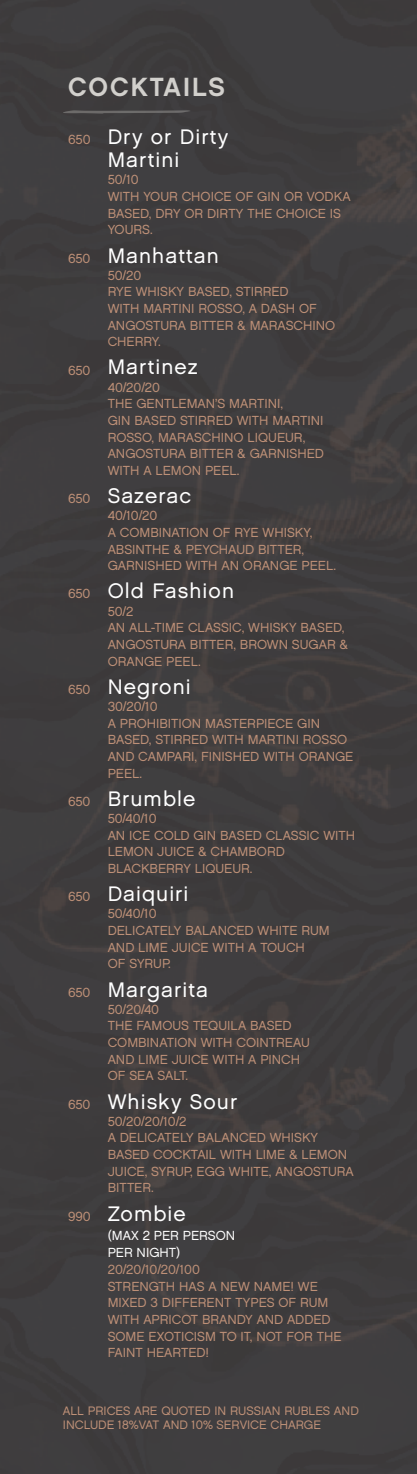
<style>
.page{position:relative;width:417px;height:1474px;background:#fff}
.page>*{position:absolute;margin:0;border:0;box-sizing:border-box;transform-origin:0 0}
.t1{font:26.25px "Chalet New York Nineteen Sixty";letter-spacing:.075em;color:#d2d0cc}
.t2{font:21px/23.1px "Chalet London Nineteen Sixty";letter-spacing:.05em;color:#fff;text-align:center}
.t3{font:13.12px/16.6px "Chalet London Nineteen Sixty";color:#be9077}
.t4{font:13.12px/16.6px "Chalet London Nineteen Sixty";color:#fff}
.t5{font:12.25px/14px "Chalet London Nineteen Sixty";color:#be9077}
.s1{font-size:13.12px;color:#be9077}
</style>
<div class="page">
<div style="left:0;top:0;width:417px;height:1473px;background:#3f3d3e"></div>
<img style="left:63px;top:110px;width:127px;height:4px">
<h1 class="t1" style="left:68px;top:70px;width:159px">COCKTAILS</h1>
<h2 class="t2" style="left:68px;top:125px;width:162px"><span class="s1">650</span> Dry or Dirty<br>Martini</h2>
<p class="t3" style="left:108px;top:171px;width:244px">50/10<br>WITH YOUR CHOICE OF GIN OR VODKA<br>BASED, DRY OR DIRTY THE CHOICE IS<br>YOURS.</p>
<h2 class="t2" style="left:68px;top:243px;width:152px"><span class="s1">650</span> Manhattan</h2>
<p class="t3" style="left:108px;top:267px;width:229px">50/20<br>RYE WHISKY BASED, STIRRED<br>WITH MARTINI ROSSO, A DASH OF<br>ANGOSTURA BITTER &amp; MARASCHINO<br>CHERRY.</p>
<h2 class="t2" style="left:68px;top:355px;width:131px"><span class="s1">650</span> Martinez</h2>
<p class="t3" style="left:108px;top:379px;width:218px">40/20/20<br>THE GENTLEMAN’S MARTINI,<br>GIN BASED STIRRED WITH MARTINI<br>ROSSO, MARASCHINO LIQUEUR,<br>ANGOSTURA BITTER &amp; GARNISHED<br>WITH A LEMON PEEL.</p>
<h2 class="t2" style="left:68px;top:484px;width:125px"><span class="s1">650</span> Sazerac</h2>
<p class="t3" style="left:108px;top:507px;width:230px">40/10/20<br>A COMBINATION OF RYE WHISKY,<br>ABSINTHE &amp; PEYCHAUD BITTER,<br>GARNISHED WITH AN ORANGE PEEL.</p>
<h2 class="t2" style="left:68px;top:579px;width:167px"><span class="s1">650</span> Old Fashion</h2>
<p class="t3" style="left:108px;top:603px;width:242px">50/2<br>AN ALL-TIME CLASSIC, WHISKY BASED,<br>ANGOSTURA BITTER, BROWN SUGAR &amp;<br>ORANGE PEEL.</p>
<h2 class="t2" style="left:68px;top:675px;width:124px"><span class="s1">650</span> Negroni</h2>
<p class="t3" style="left:108px;top:698px;width:247px">30/20/10<br>A PROHIBITION MASTERPIECE GIN<br>BASED, STIRRED WITH MARTINI ROSSO<br>AND CAMPARI, FINISHED WITH ORANGE<br>PEEL.</p>
<h2 class="t2" style="left:68px;top:786px;width:129px"><span class="s1">650</span> Brumble</h2>
<p class="t3" style="left:108px;top:810px;width:249px">50/40/10<br>AN ICE COLD GIN BASED CLASSIC WITH<br>LEMON JUICE &amp; CHAMBORD<br>BLACKBERRY LIQUEUR.</p>
<h2 class="t2" style="left:68px;top:882px;width:122px"><span class="s1">650</span> Daiquiri</h2>
<p class="t3" style="left:108px;top:905px;width:223px">50/40/10<br>DELICATELY BALANCED WHITE RUM<br>AND LIME JUICE WITH A TOUCH<br>OF SYRUP.</p>
<h2 class="t2" style="left:68px;top:977px;width:141px"><span class="s1">650</span> Margarita</h2>
<p class="t3" style="left:108px;top:1000px;width:204px">50/20/40<br>THE FAMOUS TEQUILA BASED<br>COMBINATION WITH COINTREAU<br>AND LIME JUICE WITH A PINCH<br>OF SEA SALT.</p>
<h2 class="t2" style="left:68px;top:1089px;width:171px"><span class="s1">650</span> Whisky Sour</h2>
<p class="t3" style="left:108px;top:1112px;width:247px">50/20/20/10/2<br>A DELICATELY BALANCED WHISKY<br>BASED COCKTAIL WITH LIME &amp; LEMON<br>JUICE, SYRUP, EGG WHITE, ANGOSTURA<br>BITTER.</p>
<h2 class="t2" style="left:68px;top:1201px;width:119px"><span class="s1">990</span> Zombie</h2>
<p class="t4" style="left:108px;top:1227px;width:129px">(MAX 2 PER PERSON<br>PER NIGHT)</p>
<p class="t3" style="left:108px;top:1261px;width:235px">20/20/10/20/100<br>STRENGTH HAS A NEW NAME! WE<br>MIXED 3 DIFFERENT TYPES OF RUM<br>WITH APRICOT BRANDY AND ADDED<br>SOME EXOTICISM TO IT, NOT FOR THE<br>FAINT HEARTED!</p>
<p class="t5" style="left:63px;top:1403px;width:297px">ALL PRICES ARE QUOTED IN RUSSIAN RUBLES AND<br>INCLUDE 18%VAT AND 10% SERVICE CHARGE</p>
</div>
